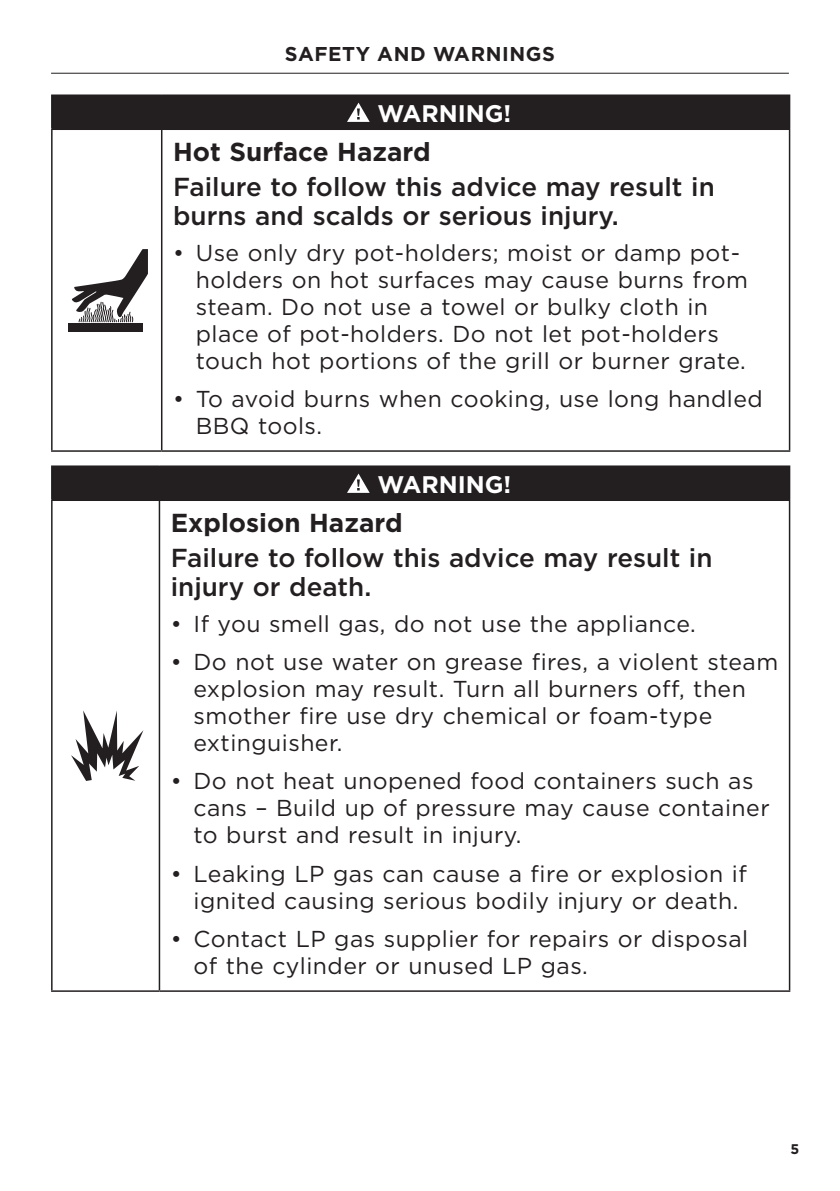
<style>
.page{position:relative;width:840px;height:1191px;background:#fff}
.page>*{position:absolute;margin:0;border:0;box-sizing:border-box;transform-origin:0 0}
.t1{font:500 26px/29px "Gotham";color:#231f20}
.t2{font:700 26px "Gotham";color:#231f20}
.t3{font:700 24px "Gotham";color:#fff}
.t4{font:23px/27px "Gotham";letter-spacing:.02em;color:#231f20}
.t5{font:700 20px "Gotham";letter-spacing:.03em;color:#231f20}
.t6{font:700 14px "Gotham";color:#231f20}
</style>
<div class="page">
<hr style="left:51px;top:73px;width:737px;height:1px;background:#231f20">
<div style="left:52px;top:95px;width:737px;height:34px;background:#231f20"></div>
<hr style="left:51px;top:130px;width:2px;height:320px;background:#231f20">
<hr style="left:161px;top:130px;width:1px;height:320px;background:#231f20">
<hr style="left:788px;top:130px;width:1px;height:320px;background:#231f20">
<hr style="left:51px;top:450px;width:111px;height:2px;background:#231f20">
<hr style="left:162px;top:450px;width:627px;height:2px;background:#231f20">
<hr style="left:51px;top:94px;width:111px;height:2px;background:#231f20">
<hr style="left:51px;top:96px;width:2px;height:32px;background:#231f20">
<hr style="left:162px;top:94px;width:627px;height:2px;background:#231f20">
<hr style="left:51px;top:128px;width:111px;height:2px;background:#231f20">
<hr style="left:162px;top:128px;width:627px;height:2px;background:#231f20">
<svg style="left:347px;top:103px;width:22px;height:19px"></svg>
<div style="left:68px;top:323px;width:75px;height:8px;background:#231f20"></div>
<svg style="left:72px;top:249px;width:76px;height:74px"></svg>
<div style="left:52px;top:466px;width:737px;height:34px;background:#231f20"></div>
<hr style="left:51px;top:501px;width:2px;height:489px;background:#231f20">
<hr style="left:159px;top:501px;width:1px;height:489px;background:#231f20">
<hr style="left:788px;top:501px;width:1px;height:489px;background:#231f20">
<hr style="left:51px;top:990px;width:108px;height:1px;background:#231f20">
<hr style="left:159px;top:990px;width:630px;height:1px;background:#231f20">
<hr style="left:51px;top:465px;width:108px;height:2px;background:#231f20">
<hr style="left:51px;top:467px;width:2px;height:32px;background:#231f20">
<hr style="left:159px;top:465px;width:630px;height:2px;background:#231f20">
<hr style="left:51px;top:499px;width:108px;height:2px;background:#231f20">
<hr style="left:159px;top:499px;width:630px;height:2px;background:#231f20">
<svg style="left:347px;top:473px;width:22px;height:20px"></svg>
<svg style="left:71px;top:710px;width:72px;height:71px"></svg>
<p class="t5" style="left:285px;top:41px;width:271px">SAFETY AND WARNINGS</p>
<p class="t3" style="left:377px;top:97px;width:135px">WARNING!</p>
<p class="t2" style="left:173px;top:135px;width:259px">Hot Surface Hazard</p>
<p class="t1" style="left:173px;top:172px;width:543px">Failure to follow this advice may result in burns and scalds or serious injury.</p>
<p class="t4" style="left:196px;top:238px;width:553px;text-indent:-23px">• Use only dry pot-holders; moist or damp pot&shy;holders on hot surfaces may cause burns from steam. Do not use a towel or bulky cloth in place of pot-holders. Do not let pot-holders touch hot portions of the grill or burner grate.</p>
<p class="t4" style="left:196px;top:385px;width:568px;text-indent:-23px">• To avoid burns when cooking, use long handled<br>BBQ tools.</p>
<p class="t3" style="left:377px;top:468px;width:135px">WARNING!</p>
<p class="t2" style="left:171px;top:506px;width:233px">Explosion Hazard</p>
<p class="t1" style="left:171px;top:543px;width:543px">Failure to follow this advice may result in injury or death.</p>
<p class="t4" style="left:171px;top:609px;width:526px">• If you smell gas, do not use the appliance.</p>
<p class="t4" style="left:193px;top:648px;width:586px;text-indent:-23px">• Do not use water on grease fires, a violent steam explosion may result. Turn all burners off, then smother fire use dry chemical or foam-type extinguisher.</p>
<p class="t4" style="left:193px;top:767px;width:577px;text-indent:-23px">• Do not heat unopened food containers such as cans – Build up of pressure may cause container to burst and result in injury.</p>
<p class="t4" style="left:193px;top:859px;width:554px;text-indent:-23px">• Leaking LP gas can cause a fire or explosion if ignited causing serious bodily injury or death.</p>
<p class="t4" style="left:193px;top:925px;width:556px;text-indent:-23px">• Contact LP gas supplier for repairs or disposal of the cylinder or unused LP gas.</p>
<p class="t6" style="left:790px;top:1139px;width:10px">5</p>
</div>
